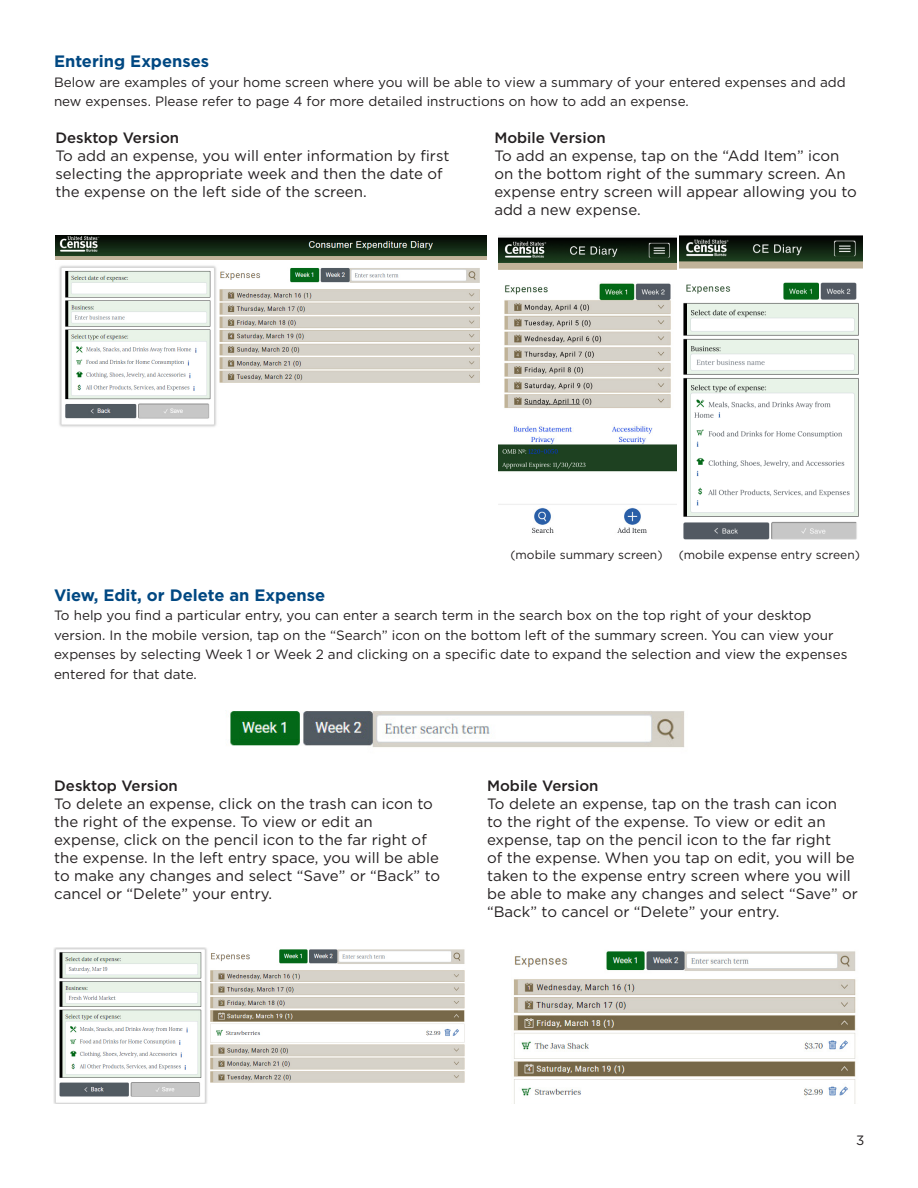
<style>
.page{position:relative;width:918px;height:1188px;background:#fff}
.page>*{position:absolute;margin:0;border:0;box-sizing:border-box;transform-origin:0 0}
.t1{font:700 16.5px "Gotham";color:#014882}
.t2{font:15px/18px "Gotham";color:#231f20}
.t3{font:500 15px "Gotham";color:#231f20}
.t4{font:13.5px/19.5px "Gotham";color:#231f20}
.t5{font:12px "Gotham";color:#231f20}
</style>
<div class="page">
<img style="left:230px;top:710px;width:455px;height:38px">
<img style="left:54px;top:947px;width:411px;height:157px">
<img style="left:513px;top:951px;width:343px;height:153px">
<img style="left:680px;top:236px;width:182px;height:303px">
<img style="left:55px;top:236px;width:431px;height:191px">
<img style="left:499px;top:237px;width:177px;height:296px">
<p class="t1" style="left:54px;top:50px;width:157px">Entering Expenses</p>
<p class="t4" style="left:54px;top:72px;width:793px">Below are examples of your home screen where you will be able to view a summary of your entered expenses and add new expenses. Please refer to page 4 for more detailed instructions on how to add an expense.</p>
<p class="t3" style="left:56px;top:128px;width:125px">Desktop Version</p>
<p class="t2" style="left:56px;top:146px;width:395px">To add an expense, you will enter information by first selecting the appropriate week and then the date of the expense on the left side of the screen.</p>
<p class="t3" style="left:494px;top:128px;width:113px">Mobile Version</p>
<p class="t2" style="left:494px;top:146px;width:364px">To add an expense, tap on the “Add Item” icon on the bottom right of the summary screen. An expense entry screen will appear allowing you to add a new expense.</p>
<p class="t5" style="left:510px;top:547px;width:154px">(mobile summary screen)</p>
<p class="t5" style="left:679px;top:547px;width:183px">(mobile expense entry screen)</p>
<p class="t1" style="left:54px;top:584px;width:273px">View, Edit, or Delete an Expense</p>
<p class="t4" style="left:54px;top:605px;width:795px">To help you find a particular entry, you can enter a search term in the search box on the top right of your desktop version. In the mobile version, tap on the “Search” icon on the bottom left of the summary screen. You can view your expenses by selecting Week 1 or Week 2 and clicking on a specific date to expand the selection and view the expenses entered for that date.</p>
<p class="t3" style="left:54px;top:776px;width:125px">Desktop Version</p>
<p class="t2" style="left:54px;top:795px;width:388px">To delete an expense, click on the trash can icon to the right of the expense. To view or edit an expense, click on the pencil icon to the far right of the expense. In the left entry space, you will be able to make any changes and select “Save” or “Back” to cancel or “Delete” your entry.</p>
<p class="t3" style="left:487px;top:776px;width:113px">Mobile Version</p>
<p class="t2" style="left:487px;top:795px;width:351px">To delete an expense, tap on the trash can icon</p>
<p class="t2" style="left:487px;top:813px;width:340px">to the right of the expense. To view or edit an</p>
<p class="t2" style="left:487px;top:831px;width:346px">expense, tap on the pencil icon to the far right</p>
<p class="t2" style="left:487px;top:849px;width:372px">of the expense. When you tap on edit, you will be taken to the expense entry screen where you will be able to make any changes and select “Save” or “Back” to cancel or “Delete” your entry.</p>
<p class="t4" style="left:856px;top:1130px;width:10px">3</p>
</div>
